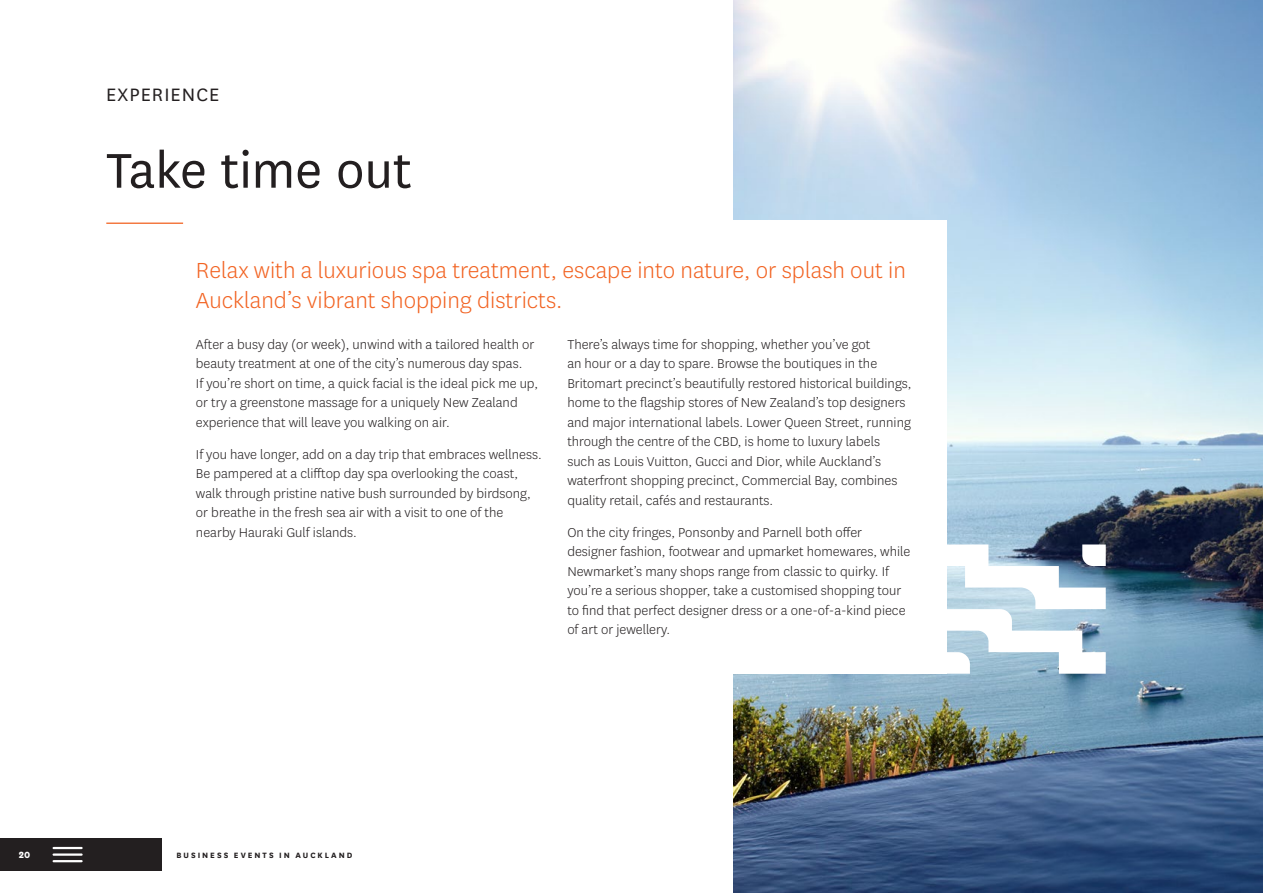
<style>
.page{position:relative;width:1263px;height:893px;background:#fff}
.page>*{position:absolute;margin:0;border:0;box-sizing:border-box;transform-origin:0 0}
.t1{font:57px "National";color:#231f20}
.t2{font:300 25.5px/30px "National";color:#f26322}
.t3{font:21px "National";letter-spacing:.05em;color:#231f20}
.t4{font:300 15px/19.5px "National";color:#231f20}
.t5{font:800 10.5px "National";color:#fff}
.t6{font:700 9px "National";letter-spacing:.22em;color:#231f20}
</style>
<div class="page">
<img style="left:734px;top:0;width:529px;height:893px">
<div style="left:174px;top:220px;width:773px;height:454px;background:#fff"></div>
<hr style="left:106px;top:223px;width:77px;height:1px;background:#f26322">
<svg style="left:947px;top:544px;width:159px;height:130px"></svg>
<div style="left:0;top:838px;width:162px;height:33px;background:#231f20"></div>
<hr style="left:54px;top:860px;width:28px;height:2px;background:#fff">
<hr style="left:54px;top:853px;width:28px;height:3px;background:#fff">
<hr style="left:54px;top:847px;width:28px;height:2px;background:#fff">
<h3 class="t3" style="left:106px;top:81px;width:115px">EXPERIENCE</h3>
<h1 class="t1" style="left:106px;top:133px;width:307px">Take time out</h1>
<h2 class="t2" style="left:196px;top:254px;width:711px">Relax with a luxurious spa treatment, escape into nature, or splash out in<br>Auckland’s vibrant shopping districts.</h2>
<p class="t4" style="left:196px;top:334px;width:344px">After a busy day (or week), unwind with a tailored health or beauty treatment at one of the city’s numerous day spas.<br>If you’re short on time, a quick facial is the ideal pick me up, or try a greenstone massage for a uniquely New Zealand experience that will leave you walking on air.</p>
<p class="t4" style="left:196px;top:444px;width:347px">If you have longer, add on a day trip that embraces wellness.<br>Be pampered at a clifftop day spa overlooking the coast, walk through pristine native bush surrounded by birdsong, or breathe in the fresh sea air with a visit to one of the nearby Hauraki Gulf islands.</p>
<p class="t4" style="left:567px;top:334px;width:346px">There’s always time for shopping, whether you’ve got<br>an hour or a day to spare. Browse the boutiques in the Britomart precinct’s beautifully restored historical buildings, home to the flagship stores of New Zealand’s top designers and major international labels. Lower Queen Street, running through the centre of the CBD, is home to luxury labels<br>such as Louis Vuitton, Gucci and Dior, while Auckland’s waterfront shopping precinct, Commercial Bay, combines quality retail, cafés and restaurants.</p>
<p class="t4" style="left:567px;top:522px;width:344px">On the city fringes, Ponsonby and Parnell both offer designer fashion, footwear and upmarket homewares, while Newmarket’s many shops range from classic to quirky. If you’re a serious shopper, take a customised shopping tour to find that perfect designer dress or a one-of-a-kind piece of art or jewellery.</p>
<p class="t5" style="left:19px;top:847px;width:13px">20</p>
<p class="t6" style="left:176px;top:849px;width:177px">BUSINESS EVENTS IN AUCKLAND</p>
</div>
